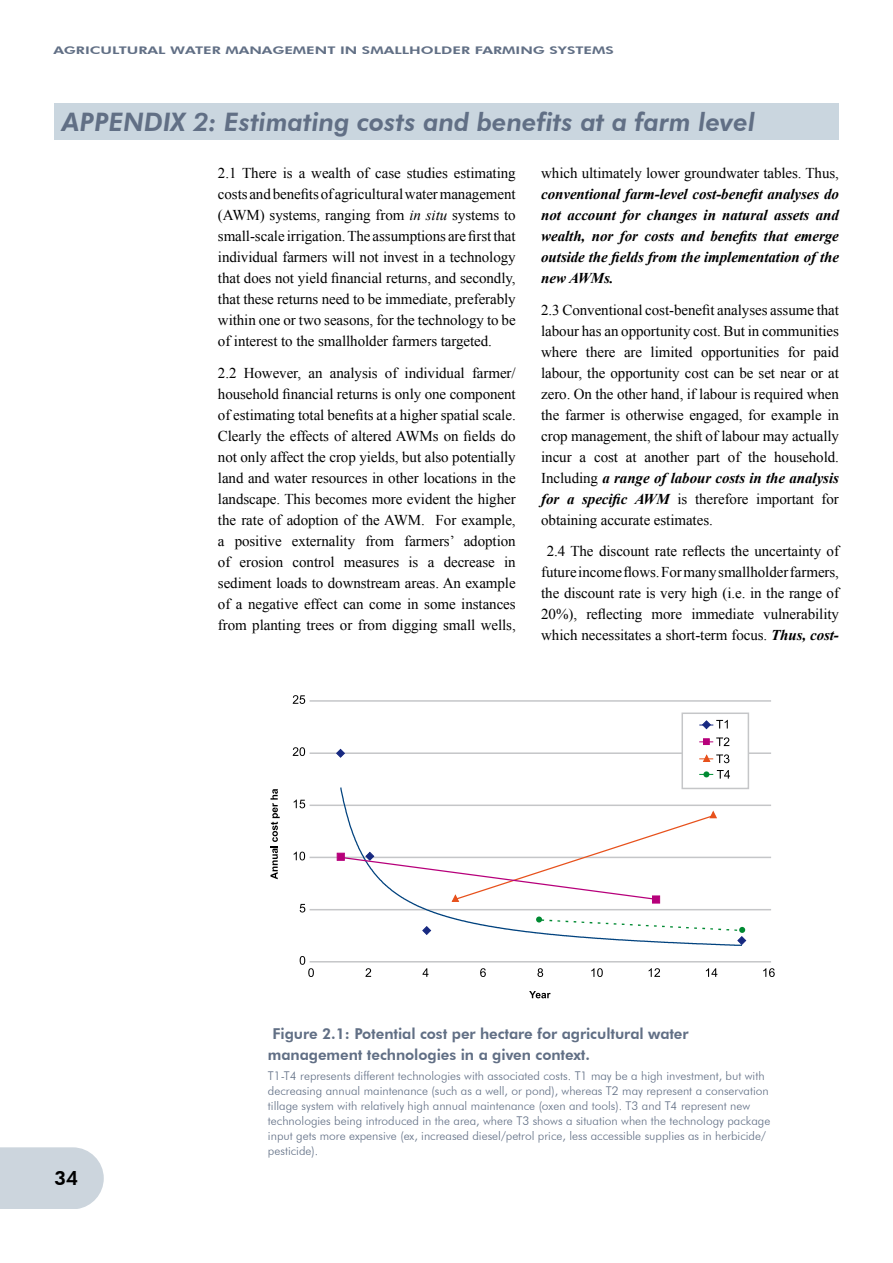
<style>
.page{position:relative;width:893px;height:1263px;background:#fff}
.page>*{position:absolute;margin:0;border:0;box-sizing:border-box;transform-origin:0 0}
.t1{font:italic 800 25.5px "Futura BT";color:#616f85}
.t2{font:800 19.5px "Futura BT";color:#000}
.t3{font:15px/21px "Times New Roman";letter-spacing:-.005em;color:#000;text-align:justify}
.t4{font:italic 700 15px/21px "Times New Roman";letter-spacing:-.005em;color:#000;text-align:justify}
.t5{font:800 15px/21px "Futura BT";letter-spacing:-.005em;color:#616f85}
.t6{font:300 12px/15px "Futura BT";color:#616f85}
.t7{font:800 10.5px "Futura BT";color:#616f85;scale:1.43 1}
.s1{font-style:italic}
.s2{font-weight:700;font-style:italic}
</style>
<div class="page">
<svg style="left:0;top:1147px;width:104px;height:62px;background:#cfd7df"></svg>
<div style="left:54px;top:103px;width:785px;height:37px;background:#cad6df"></div>
<svg style="left:529px;top:991px;width:22px;height:7px"></svg>
<svg style="left:270px;top:789px;width:10px;height:90px"></svg>
<hr style="left:310px;top:909px;width:461px;height:1px;background:#c5c6c8">
<hr style="left:310px;top:857px;width:461px;height:1px;background:#c5c6c8">
<hr style="left:310px;top:804px;width:461px;height:2px;background:#c5c6c8">
<hr style="left:310px;top:752px;width:461px;height:2px;background:#c5c6c8">
<hr style="left:310px;top:700px;width:461px;height:2px;background:#c5c6c8">
<hr style="left:310px;top:961px;width:461px;height:1px;background:#c5c6c8">
<svg style="left:339px;top:787px;width:404px;height:154px"></svg>
<svg style="left:300px;top:904px;width:5px;height:8px"></svg>
<svg style="left:294px;top:852px;width:11px;height:8px"></svg>
<svg style="left:294px;top:799px;width:11px;height:9px"></svg>
<svg style="left:293px;top:747px;width:12px;height:9px"></svg>
<svg style="left:293px;top:695px;width:12px;height:9px"></svg>
<svg style="left:300px;top:956px;width:14px;height:21px"></svg>
<svg style="left:365px;top:968px;width:6px;height:9px"></svg>
<svg style="left:423px;top:968px;width:5px;height:9px"></svg>
<svg style="left:480px;top:968px;width:6px;height:9px"></svg>
<svg style="left:537px;top:968px;width:6px;height:9px"></svg>
<svg style="left:591px;top:968px;width:12px;height:9px"></svg>
<svg style="left:649px;top:968px;width:11px;height:9px"></svg>
<svg style="left:706px;top:968px;width:11px;height:9px"></svg>
<svg style="left:763px;top:968px;width:12px;height:9px"></svg>
<svg style="left:536px;top:916px;width:24px;height:6px"></svg>
<svg style="left:421px;top:925px;width:11px;height:11px"></svg>
<svg style="left:335px;top:748px;width:11px;height:10px"></svg>
<div style="left:652px;top:895px;width:8px;height:8px;background:#b7007b"></div>
<svg style="left:337px;top:853px;width:2px;height:8px"></svg>
<svg style="left:339px;top:810px;width:379px;height:92px"></svg>
<svg style="left:630px;top:924px;width:117px;height:22px"></svg>
<div style="left:681px;top:712px;width:68px;height:77px;background:#fff;border:2px solid #c5c6c8"></div>
<svg style="left:699px;top:737px;width:30px;height:9px"></svg>
<svg style="left:699px;top:754px;width:30px;height:9px"></svg>
<svg style="left:699px;top:770px;width:31px;height:8px"></svg>
<div style="left:703px;top:738px;width:7px;height:7px;background:#b7007b;border:1px solid #b7007b"></div>
<svg style="left:699px;top:720px;width:29px;height:10px"></svg>
<p class="t7" style="left:54px;top:44px;width:15px">Agricul</p>
<p class="t7" style="left:119px;top:44px;width:14px">tural</p>
<p class="t7" style="left:170px;top:44px;width:30px">water</p>
<p class="t7" style="left:225px;top:44px;width:34px">manageme</p>
<p class="t7" style="left:315px;top:44px;width:41px">nt in smallholder</p>
<p class="t7" style="left:475px;top:44px;width:8px">farmi</p>
<p class="t7" style="left:520px;top:44px;width:28px">ng sys</p>
<p class="t7" style="left:575px;top:44px;width:14px">tems</p>
<h1 class="t1" style="left:62px;top:107px;width:695px">APPENDIX 2: Estimating costs and benefits at a farm level</h1>
<p class="t3" style="left:218px;top:162px;width:299px">2.1 There is a wealth of case studies estimating costs and benefits of agricultural water management (AWM) systems, ranging from <span class="s1">in situ</span> systems to small-scale irrigation. The assumptions are first that individual farmers will not invest in a technology that does not yield financial returns, and secondly, that these returns need to be immediate, preferably within one or two seasons, for the technology to be of interest to the smallholder farmers targeted.</p>
<p class="t3" style="left:218px;top:362px;width:299px">2.2 However, an analysis of individual farmer/ household financial returns is only one component of estimating total benefits at a higher spatial scale.<br>Clearly the effects of altered AWMs on fields do not only affect the crop yields, but also potentially land and water resources in other locations in the landscape. This becomes more evident the higher the rate of adoption of the AWM. For example, a positive externality from farmers’ adoption of erosion control measures is a decrease in sediment loads to downstream areas. An example of a negative effect can come in some instances from planting trees or from digging small wells,</p>
<p class="t3" style="left:541px;top:162px;width:299px">which ultimately lower groundwater tables. Thus,</p>
<p class="t4" style="left:541px;top:183px;width:299px">conventional farm-level cost-benefit analyses do not account for changes in natural assets and wealth, nor for costs and benefits that emerge outside the fields from the implementation of the new AWMs.</p>
<p class="t3" style="left:541px;top:299px;width:299px">2.3 Conventional cost-benefit analyses assume that labour has an opportunity cost. But in communities where there are limited opportunities for paid labour, the opportunity cost can be set near or at zero. On the other hand, if labour is required when the farmer is otherwise engaged, for example in crop management, the shift of labour may actually incur a cost at another part of the household.<br>Including <span class="s2">a range of labour costs in the analysis for a specific AWM</span> is therefore important for obtaining accurate estimates.</p>
<p class="t3" style="left:541px;top:541px;width:299px;text-align:center">2.4 The discount rate reflects the uncertainty of future income flows. For many smallholder farmers, the discount rate is very high (i.e. in the range of 20%), reflecting more immediate vulnerability which necessitates a short-term focus. <span class="s2">Thus, cost-</span></p>
<h2 class="t2" style="left:54px;top:1166px;width:25px">34</h2>
<p class="t5" style="left:268px;top:1023px;width:422px;text-indent:5px">Figure 2.1: Potential cost per hectare for agricultural water management technologies in a given context.</p>
<p class="t6" style="left:268px;top:1068px;width:504px">T1-T4 represents different technologies with associated costs. T1 may be a high investment, but with decreasing annual maintenance (such as a well, or pond), whereas T2 may represent a conservation tillage system with relatively high annual maintenance (oxen and tools). T3 and T4 represent new technologies being introduced in the area, where T3 shows a situation when the technology package input gets more expensive (ex, increased diesel/petrol price, less accessible supplies as in herbicide/ pesticide).</p>
</div>
